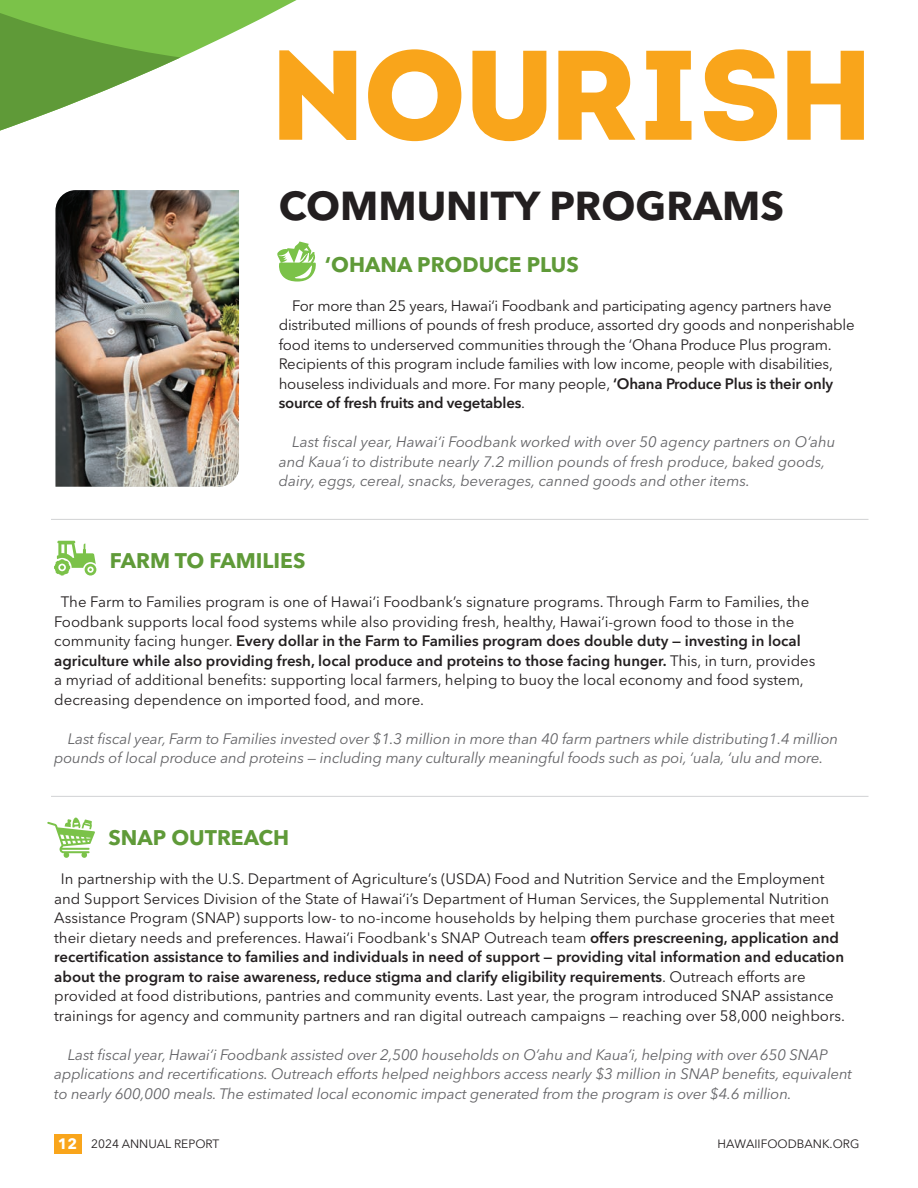
<style>
.page{position:relative;width:918px;height:1188px;background:#fff}
.page>*{position:absolute;margin:0;border:0;box-sizing:border-box;transform-origin:0 0}
.t1{font:900 127.2px "Intro";letter-spacing:-.02em;color:#f9a51b}
.t2{font:700 40.05px "Avenir Next LT Pro";color:#231f20}
.Small_text{font:700 21px "Avenir Next LT Pro";color:#5f9a38}
.Small_text-2{font:15px/19.5px "Avenir Next LT Pro";color:#231f20}
.Small_text-3{font:italic 15px/19.5px "Avenir Next LT Pro";letter-spacing:-.01em;color:#636366}
.t3{font:12px "Avenir Next LT Pro";color:#231f20}
.s1{font-weight:600}
.s2{font-weight:700;font-size:15px;color:#fff}
</style>
<div class="page">
<div style="left:54px;top:1134px;width:27px;height:20px;background:#f9a51b"></div>
<img style="left:56px;top:190px;width:183px;height:297px">
<svg style="left:0;top:0;width:297px;height:58px;fill:#7bc249"></svg>
<svg style="left:0;top:8px;width:181px;height:123px"></svg>
<svg style="left:54px;top:541px;width:42px;height:35px"></svg>
<svg style="left:47px;top:817px;width:48px;height:41px"></svg>
<svg style="left:277px;top:241px;width:39px;height:41px"></svg>
<hr style="left:51px;top:519px;width:817px;height:1px;background:#d1d2d4">
<hr style="left:51px;top:796px;width:817px;height:1px;background:#d1d2d4">
<p class="t1" style="left:270px;top:14px;width:605px">NOURISH</p>
<p class="t2" style="left:279px;top:182px;width:507px">COMMUNITY PROGRAMS</p>
<p class="Small_text" style="left:325px;top:252px;width:255px">‘OHANA PRODUCE PLUS</p>
<p class="Small_text-2" style="left:279px;top:296px;width:577px;text-indent:14px">For more than 25 years, Hawai‘i Foodbank and participating agency partners have distributed millions of pounds of fresh produce, assorted dry goods and nonperishable food items to underserved communities through the ‘Ohana Produce Plus program.<br>Recipients of this program include families with low income, people with disabilities, houseless individuals and more. For many people, <span class="s1">‘Ohana Produce Plus is their only source of fresh fruits and vegetables</span>.</p>
<p class="Small_text-3" style="left:279px;top:432px;width:558px;text-indent:14px">Last fiscal year, Hawai‘i Foodbank worked with over 50 agency partners on O‘ahu and Kaua‘i to distribute nearly 7.2 million pounds of fresh produce, baked goods, dairy, eggs, cereal, snacks, beverages, canned goods and other items.</p>
<p class="Small_text" style="left:110px;top:548px;width:197px">FARM TO FAMILIES</p>
<p class="Small_text-2" style="left:54px;top:592px;width:763px;text-indent:7px">The Farm to Families program is one of Hawai‘i Foodbank’s signature programs. Through Farm to Families, the Foodbank supports local food systems while also providing fresh, healthy, Hawai‘i-grown food to those in the community facing hunger. <span class="s1">Every dollar in the Farm to Families program does double duty — investing in local agriculture while also providing fresh, local produce and proteins to those facing hunger.</span> This, in turn, provides a myriad of additional benefits: supporting local farmers, helping to buoy the local economy and food system, decreasing dependence on imported food, and more.</p>
<p class="Small_text-3" style="left:54px;top:729px;width:785px;text-indent:14px">Last fiscal year, Farm to Families invested over $1.3 million in more than 40 farm partners while distributing1.4 million pounds of local produce and proteins — including many culturally meaningful foods such as poi, ‘uala, ‘ulu and more.</p>
<p class="Small_text" style="left:108px;top:825px;width:182px">SNAP OUTREACH</p>
<p class="Small_text-2" style="left:54px;top:869px;width:792px;text-indent:7px">In partnership with the U.S. Department of Agriculture’s (USDA) Food and Nutrition Service and the Employment and Support Services Division of the State of Hawai‘i’s Department of Human Services, the Supplemental Nutrition Assistance Program (SNAP) supports low- to no-income households by helping them purchase groceries that meet their dietary needs and preferences. Hawai‘i Foodbank's SNAP Outreach team <span class="s1">offers prescreening, application and recertification assistance to families and individuals in need of support — providing vital information and education about the program to raise awareness, reduce stigma and clarify eligibility requirements</span>. Outreach efforts are provided at food distributions, pantries and community events. Last year, the program introduced SNAP assistance trainings for agency and community partners and ran digital outreach campaigns — reaching over 58,000 neighbors.</p>
<p class="Small_text-3" style="left:54px;top:1045px;width:799px;text-indent:14px">Last fiscal year, Hawai‘i Foodbank assisted over 2,500 households on O’ahu and Kaua’i, helping with over 650 SNAP applications and recertifications. Outreach efforts helped neighbors access nearly $3 million in SNAP benefits, equivalent to nearly 600,000 meals. The estimated local economic impact generated from the program is over $4.6 million.</p>
<p class="t3" style="left:58px;top:1137px;width:163px"><span class="s2">12</span> 2024 ANNUAL REPORT</p>
<p class="t3" style="left:718px;top:1137px;width:143px">HAWAIIFOODBANK.ORG</p>
</div>
